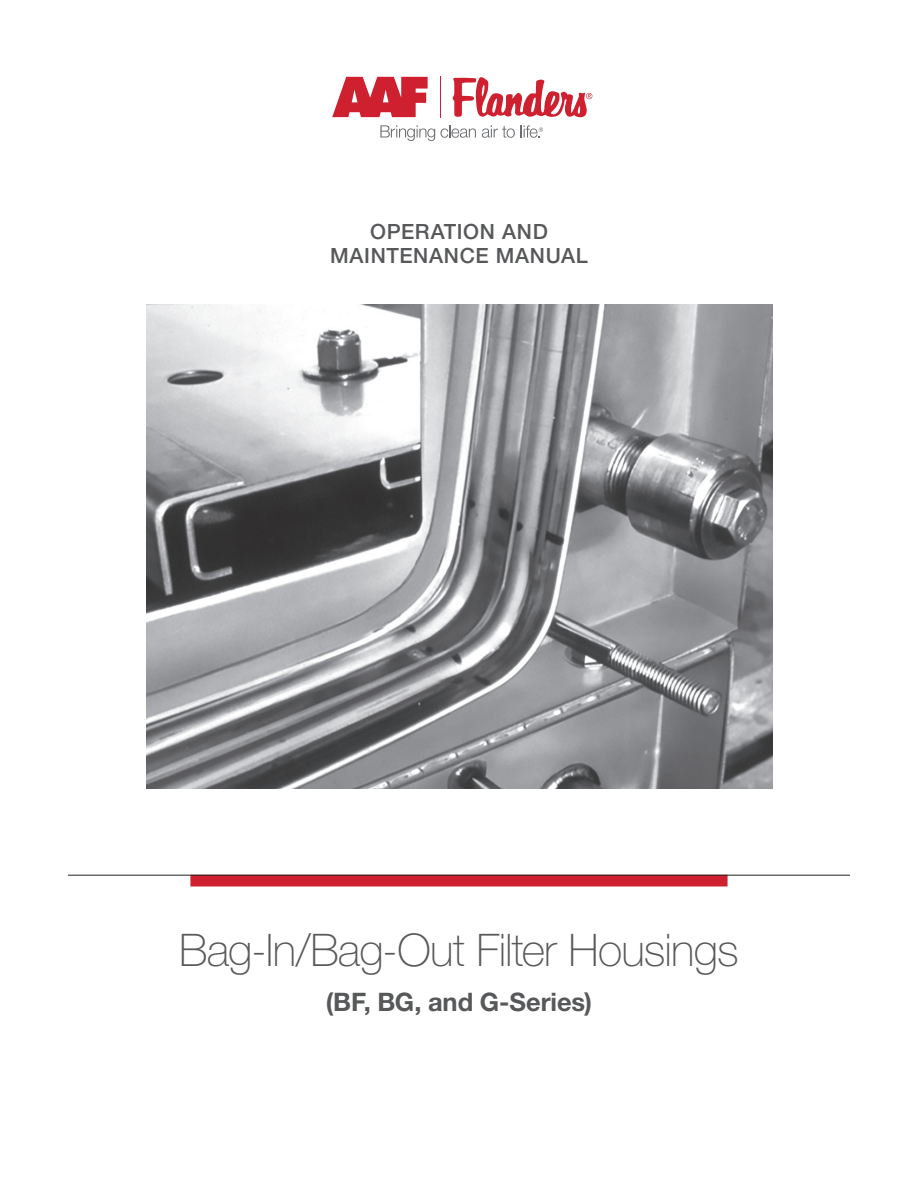
<style>
.page{position:relative;width:918px;height:1188px;background:#fff}
.page>*{position:absolute;margin:0;border:0;box-sizing:border-box;transform-origin:0 0}
.t1{font:100 45px "Helvetica Neue LT Std";letter-spacing:-.015em;color:#57585a}
.t2{font:700 25.5px "Helvetica Neue LT Std";letter-spacing:-.005em;color:#57585a}
.t3{font:500 21px/24px "Helvetica Neue LT Std";letter-spacing:.03em;color:#57585a;text-align:center}
</style>
<div class="page">
<img style="left:147px;top:305px;width:625px;height:483px">
<hr style="left:440px;top:76px;width:1px;height:42px;background:#cf202f">
<svg style="left:332px;top:77px;width:96px;height:40px"></svg>
<svg style="left:453px;top:77px;width:139px;height:41px"></svg>
<svg style="left:380px;top:125px;width:55px;height:16px"></svg>
<svg style="left:441px;top:125px;width:35px;height:13px"></svg>
<svg style="left:482px;top:125px;width:33px;height:13px"></svg>
<svg style="left:521px;top:125px;width:22px;height:13px"></svg>
<div style="left:190px;top:875px;width:538px;height:11px;background:#cf202f"></div>
<hr style="left:68px;top:875px;width:782px;height:1px;background:#231f20">
<p class="t3" style="left:330px;top:220px;width:259px">OPERATION AND<br>MAINTENANCE MANUAL</p>
<h1 class="t1" style="left:179px;top:924px;width:561px">Bag-In/Bag-Out Filter Housings</h1>
<p class="t2" style="left:326px;top:986px;width:268px">(BF, BG, and G-Series)</p>
</div>
